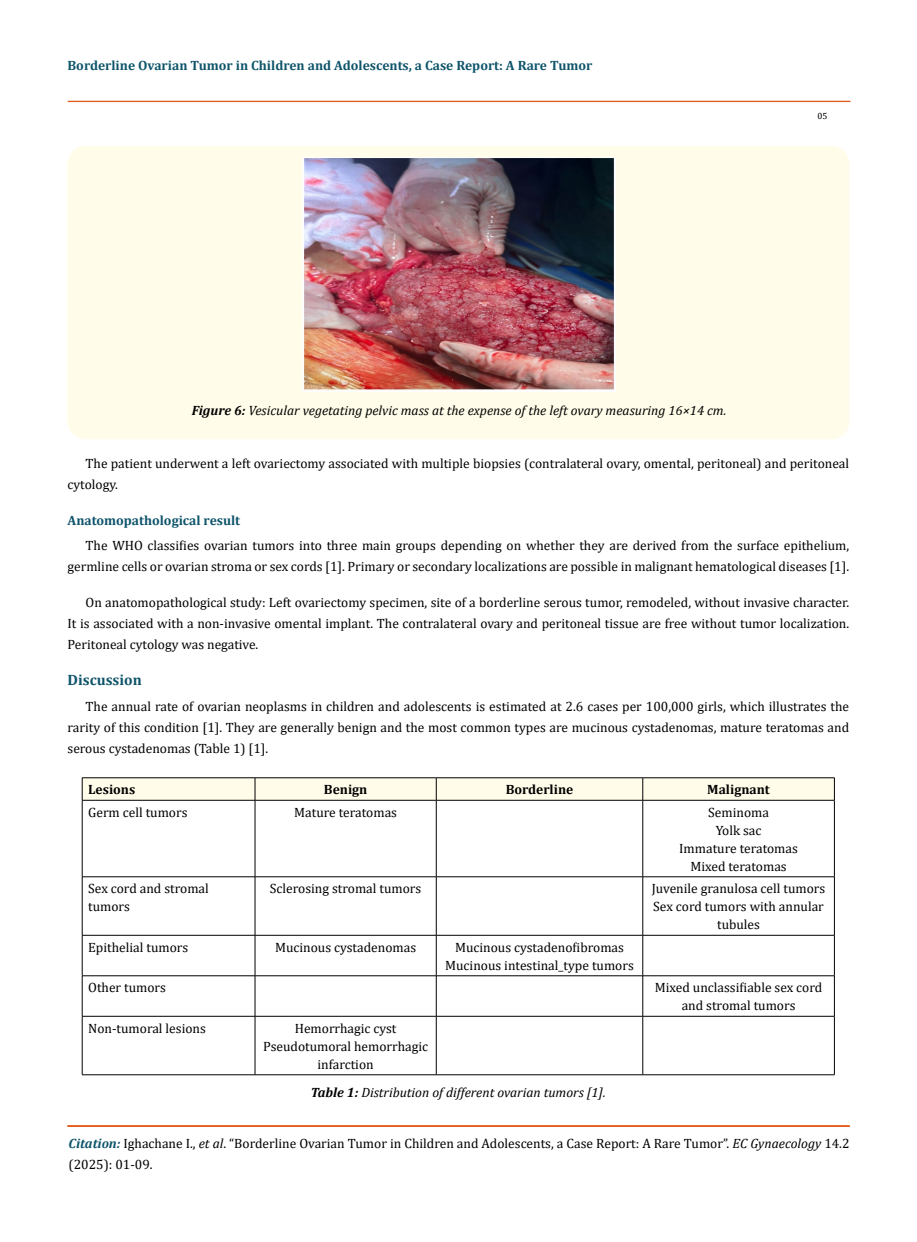
<style>
.page{position:relative;width:917px;height:1242px;background:#fff}
.page>*{position:absolute;margin:0;border:0;box-sizing:border-box;transform-origin:0 0}
.t1{font:700 15px "Cambria";color:#0e546a}
.t2{font:13.5px/18px "Cambria";color:#000;text-align:center}
.t3{font:italic 13.5px "Cambria";color:#000}
.t4{font:700 13.5px "Cambria";color:#0e546a}
.t5{font:700 13.5px "Cambria";color:#000}
.t6{font:9px "Cambria";color:#000}
.s1{font-weight:700}
.s2{font-weight:700;font-style:italic;color:#0e546a}
.s3{font-style:italic}
</style>
<div class="page">
<div style="left:68px;top:101px;width:782px;height:1px;border:1px solid #e05d1a"></div>
<div style="left:67px;top:1126px;width:782px;height:1px;border:1px solid #e05d1a"></div>
<div style="left:68px;top:146px;width:781px;height:293px;background:#fffde9;border-radius:18px"></div>
<img style="left:303px;top:157px;width:312px;height:235px">
<svg style="left:82px;top:778px;width:753px;height:22px;background:#f7f5e2"></svg>
<hr style="left:82px;top:800px;width:173px;height:1px;background:#000">
<hr style="left:82px;top:800px;width:1px;height:77px;background:#000">
<hr style="left:255px;top:800px;width:181px;height:1px;background:#000">
<hr style="left:255px;top:800px;width:1px;height:77px;background:#000">
<hr style="left:436px;top:800px;width:206px;height:1px;background:#000">
<hr style="left:436px;top:800px;width:1px;height:77px;background:#000">
<hr style="left:642px;top:800px;width:192px;height:1px;background:#000">
<hr style="left:642px;top:800px;width:1px;height:77px;background:#000">
<hr style="left:834px;top:800px;width:1px;height:77px;background:#000">
<hr style="left:82px;top:877px;width:173px;height:1px;background:#000">
<hr style="left:82px;top:877px;width:1px;height:58px;background:#000">
<hr style="left:255px;top:877px;width:181px;height:1px;background:#000">
<hr style="left:255px;top:877px;width:1px;height:58px;background:#000">
<hr style="left:436px;top:877px;width:206px;height:1px;background:#000">
<hr style="left:436px;top:877px;width:1px;height:58px;background:#000">
<hr style="left:642px;top:877px;width:192px;height:1px;background:#000">
<hr style="left:642px;top:877px;width:1px;height:58px;background:#000">
<hr style="left:834px;top:877px;width:1px;height:58px;background:#000">
<hr style="left:82px;top:935px;width:173px;height:1px;background:#000">
<hr style="left:82px;top:935px;width:1px;height:41px;background:#000">
<hr style="left:255px;top:935px;width:181px;height:1px;background:#000">
<hr style="left:255px;top:935px;width:1px;height:41px;background:#000">
<hr style="left:436px;top:935px;width:206px;height:1px;background:#000">
<hr style="left:436px;top:935px;width:1px;height:41px;background:#000">
<hr style="left:642px;top:935px;width:192px;height:1px;background:#000">
<hr style="left:642px;top:935px;width:1px;height:41px;background:#000">
<hr style="left:834px;top:935px;width:1px;height:41px;background:#000">
<hr style="left:82px;top:976px;width:173px;height:1px;background:#000">
<hr style="left:82px;top:976px;width:1px;height:40px;background:#000">
<hr style="left:255px;top:976px;width:181px;height:1px;background:#000">
<hr style="left:255px;top:976px;width:1px;height:40px;background:#000">
<hr style="left:436px;top:976px;width:206px;height:1px;background:#000">
<hr style="left:436px;top:976px;width:1px;height:40px;background:#000">
<hr style="left:642px;top:976px;width:192px;height:1px;background:#000">
<hr style="left:642px;top:976px;width:1px;height:40px;background:#000">
<hr style="left:834px;top:976px;width:1px;height:40px;background:#000">
<hr style="left:82px;top:1016px;width:173px;height:1px;background:#000">
<hr style="left:82px;top:1016px;width:1px;height:59px;background:#000">
<hr style="left:255px;top:1016px;width:181px;height:1px;background:#000">
<hr style="left:255px;top:1016px;width:1px;height:59px;background:#000">
<hr style="left:436px;top:1016px;width:206px;height:1px;background:#000">
<hr style="left:436px;top:1016px;width:1px;height:59px;background:#000">
<hr style="left:642px;top:1016px;width:192px;height:1px;background:#000">
<hr style="left:642px;top:1016px;width:1px;height:59px;background:#000">
<hr style="left:834px;top:1016px;width:1px;height:59px;background:#000">
<hr style="left:82px;top:1075px;width:173px;height:1px;background:#000">
<hr style="left:255px;top:1075px;width:181px;height:1px;background:#000">
<hr style="left:436px;top:1075px;width:206px;height:1px;background:#000">
<hr style="left:642px;top:1075px;width:192px;height:1px;background:#000">
<p class="t4" style="left:68px;top:56px;width:526px">Borderline Ovarian Tumor in Children and Adolescents, a Case Report: A Rare Tumor</p>
<p class="t6" style="left:817px;top:110px;width:11px">05</p>
<p class="t3" style="left:192px;top:400px;width:536px"><span class="s1">Figure 6:</span> Vesicular vegetating pelvic mass at the expense of the left ovary measuring 16×14 cm.</p>
<p class="t2" style="left:68px;top:453px;width:783px;line-height:21px;text-align:left;text-indent:18px">The patient underwent a left ovariectomy associated with multiple biopsies (contralateral ovary, omental, peritoneal) and peritoneal cytology.</p>
<p class="t4" style="left:68px;top:511px;width:174px">Anatomopathological result</p>
<p class="t2" style="left:68px;top:535px;width:783px;line-height:21px;text-align:right">The WHO classifies ovarian tumors into three main groups depending on whether they are derived from the surface epithelium, germline cells or ovarian stroma or sex cords [1]. Primary or secondary localizations are possible in malignant hematological diseases [1].</p>
<p class="t2" style="left:68px;top:592px;width:783px;line-height:21px;text-align:justify;text-indent:18px">On anatomopathological study: Left ovariectomy specimen, site of a borderline serous tumor, remodeled, without invasive character.<br>It is associated with a non-invasive omental implant. The contralateral ovary and peritoneal tissue are free without tumor localization.<br>Peritoneal cytology was negative.</p>
<p class="t1" style="left:68px;top:669px;width:76px">Discussion</p>
<p class="t2" style="left:68px;top:696px;width:783px;line-height:21px;text-align:justify;text-indent:18px">The annual rate of ovarian neoplasms in children and adolescents is estimated at 2.6 cases per 100,000 girls, which illustrates the rarity of this condition [1]. They are generally benign and the most common types are mucinous cystadenomas, mature teratomas and serous cystadenomas (Table 1) [1].</p>
<p class="t5" style="left:88px;top:780px;width:49px">Lesions</p>
<p class="t5" style="left:324px;top:780px;width:45px">Benign</p>
<p class="t5" style="left:505px;top:780px;width:69px">Borderline</p>
<p class="t5" style="left:707px;top:780px;width:64px">Malignant</p>
<p class="t2" style="left:88px;top:803px;width:101px">Germ cell tumors</p>
<p class="t2" style="left:294px;top:803px;width:104px">Mature teratomas</p>
<p class="t2" style="left:679px;top:803px;width:120px">Seminoma<br>Yolk sac<br>Immature teratomas<br>Mixed teratomas</p>
<p class="t2" style="left:88px;top:880px;width:122px;text-align:left">Sex cord and stromal tumors</p>
<p class="t2" style="left:270px;top:880px;width:153px">Sclerosing stromal tumors</p>
<p class="t2" style="left:651px;top:880px;width:175px">Juvenile granulosa cell tumors<br>Sex cord tumors with annular tubules</p>
<p class="t2" style="left:88px;top:938px;width:102px">Epithelial tumors</p>
<p class="t2" style="left:275px;top:938px;width:143px">Mucinous cystadenomas</p>
<p class="t2" style="left:445px;top:938px;width:190px">Mucinous cystadenofibromas<br>Mucinous intestinal_type tumors</p>
<p class="t2" style="left:88px;top:979px;width:79px">Other tumors</p>
<p class="t2" style="left:655px;top:979px;width:169px">Mixed unclassifiable sex cord and stromal tumors</p>
<p class="t2" style="left:88px;top:1019px;width:119px">Non-tumoral lesions</p>
<p class="t2" style="left:263px;top:1019px;width:167px">Hemorrhagic cyst<br>Pseudotumoral hemorrhagic infarction</p>
<p class="t3" style="left:311px;top:1083px;width:297px"><span class="s1">Table 1:</span> Distribution of different ovarian tumors [1].</p>
<p class="t2" style="left:69px;top:1133px;width:782px;line-height:21px;text-align:left"><span class="s2">Citation:</span> Ighachane I., <span class="s3">et al</span>. “Borderline Ovarian Tumor in Children and Adolescents, a Case Report: A Rare Tumor”. <span class="s3">EC Gynaecology</span> 14.2 (2025): 01-09.</p>
</div>
